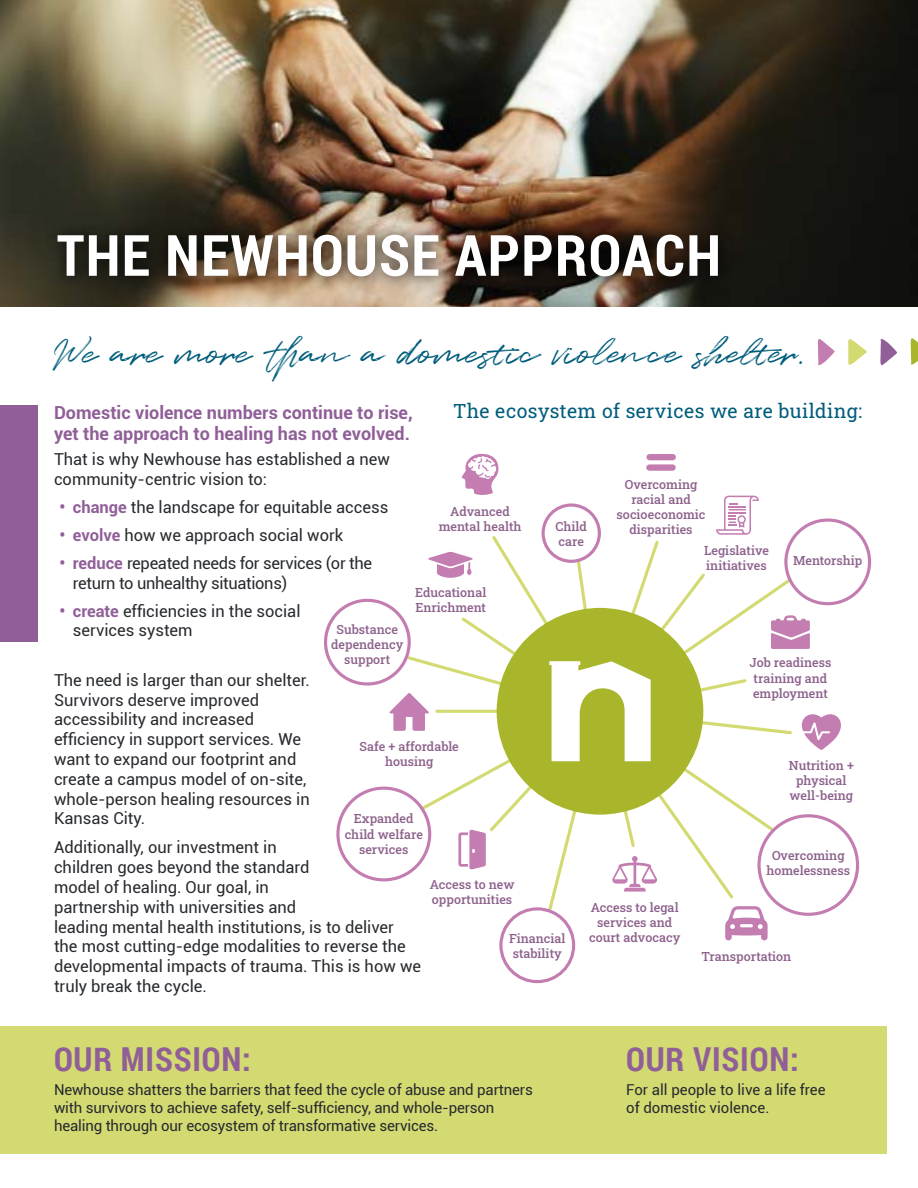
<style>
.page{position:relative;width:918px;height:1188px;background:#fff}
.page>*{position:absolute;margin:0;border:0;box-sizing:border-box;transform-origin:0 0}
.t1{font:700 57px "Roboto Condensed";letter-spacing:.025em;color:#fff}
.t2{font:37.5px "Quentin";color:#005d7b}
.t3{font:700 33px "Roboto Condensed";letter-spacing:.025em;color:#905f98}
.t4{font:19.5px "Roboto Slab";letter-spacing:.02em;color:#005d7b}
.t5{font:700 18px/21.6px "Roboto";color:#905f98}
.t6{font:16.5px/19.8px "Roboto";color:#272a2e}
.t7{font:16.5px/19.8px "Roboto";letter-spacing:-.02em;color:#272a2e}
.t8{font:15px/18px "Roboto";letter-spacing:-.01em;color:#272a2e}
.t9{font:500 12.6px/15px "Roboto Slab";color:#8d628c;text-align:center}
.s1{font-weight:700;color:#905f98}
</style>
<div class="page">
<div style="left:0;top:1026px;width:887px;height:127px;background:#d3da72"></div>
<div style="left:0;top:405px;width:38px;height:237px;background:#905f98"></div>
<img style="left:0;top:0;width:918px;height:306px">
<div style="left:324px;top:599px;width:87px;height:87px;border:3px solid #c37db1;border-radius:50%"></div>
<div style="left:499px;top:907px;width:76px;height:76px;border:3px solid #c37db1;border-radius:50%"></div>
<svg style="left:389px;top:454px;width:454px;height:487px"></svg>
<div style="left:336px;top:787px;width:95px;height:94px;border:3px solid #c37db1;border-radius:50%"></div>
<svg style="left:818px;top:339px;width:17px;height:26px"></svg>
<svg style="left:880px;top:339px;width:17px;height:26px"></svg>
<svg style="left:848px;top:339px;width:19px;height:26px"></svg>
<svg style="left:910px;top:338px;width:8px;height:27px"></svg>
<div style="left:46px;top:222px;width:687px;height:68px;background:#000;opacity:.75"></div>
<h1 class="t1" style="left:57px;top:215px;width:666px">THE NEWHOUSE APPROACH</h1>
<h2 class="t2" style="left:54px;top:328px;width:751px">We are more than a domestic violence shelter.</h2>
<p class="t4" style="left:453px;top:397px;width:411px">The ecosystem of services we are building:</p>
<p class="t5" style="left:54px;top:401px;width:360px">Domestic violence numbers continue to rise, yet the approach to healing has not evolved.</p>
<p class="t6" style="left:54px;top:449px;width:337px">That is why Newhouse has established a new community-centric vision to:</p>
<p class="t6" style="left:59px;top:497px;width:330px"><span class="s1">• change</span> the landscape for equitable access</p>
<p class="t6" style="left:59px;top:525px;width:285px"><span class="s1">• evolve</span> how we approach social work</p>
<p class="t7" style="left:73px;top:552px;width:301px;text-indent:-13px"><span class="s1">• reduce</span> repeated needs for services (or the return to unhealthy situations)</p>
<p class="t6" style="left:73px;top:600px;width:229px;text-indent:-13px"><span class="s1">• create</span> efficiencies in the social services system</p>
<p class="t9" style="left:617px;top:476px;width:90px">Overcoming racial and socioeconomic disparities</p>
<p class="t9" style="left:439px;top:503px;width:84px">Advanced mental health</p>
<p class="t9" style="left:556px;top:518px;width:33px;text-align:left">Child care</p>
<p class="t9" style="left:704px;top:542px;width:67px;text-align:left">Legislative initiatives</p>
<p class="t9" style="left:793px;top:553px;width:71px">Mentorship</p>
<p class="t9" style="left:415px;top:585px;width:73px;text-align:left">Educational<br>Enrichment</p>
<p class="t9" style="left:331px;top:622px;width:74px">Substance dependency support</p>
<p class="t9" style="left:750px;top:655px;width:83px;text-align:left">Job readiness training and employment</p>
<p class="t6" style="left:54px;top:669px;width:258px">The need is larger than our shelter.<br>Survivors deserve improved accessibility and increased efficiency in support services. We want to expand our footprint and create a campus model of on-site, whole-person healing resources in<br>Kansas City.</p>
<p class="t6" style="left:54px;top:837px;width:369px">Additionally, our investment in<br>children goes beyond the standard<br>model of healing. Our goal, in<br>partnership with universities and<br>leading mental health institutions, is to deliver the most cutting-edge modalities to reverse the developmental impacts of trauma. This is how we truly break the cycle.</p>
<p class="t9" style="left:360px;top:739px;width:101px">Safe + affordable housing</p>
<p class="t9" style="left:789px;top:757px;width:67px">Nutrition + physical well-being</p>
<p class="t9" style="left:345px;top:811px;width:80px;line-height:15.5px">Expanded child welfare services</p>
<p class="t9" style="left:767px;top:847px;width:85px">Overcoming homelessness</p>
<p class="t9" style="left:430px;top:877px;width:86px;text-align:left">Access to new opportunities</p>
<p class="t9" style="left:589px;top:899px;width:93px">Access to legal services and court advocacy</p>
<p class="t9" style="left:509px;top:931px;width:58px;text-align:left">Financial stability</p>
<p class="t9" style="left:701px;top:948px;width:91px">Transportation</p>
<h3 class="t3" style="left:54px;top:1036px;width:199px">OUR MISSION:</h3>
<h3 class="t3" style="left:626px;top:1036px;width:174px">OUR VISION:</h3>
<p class="t8" style="left:54px;top:1080px;width:480px">Newhouse shatters the barriers that feed the cycle of abuse and partners with survivors to achieve safety, self-sufficiency, and whole-person healing through our ecosystem of transformative services.</p>
<p class="t8" style="left:626px;top:1080px;width:201px">For all people to live a life free of domestic violence.</p>
</div>
